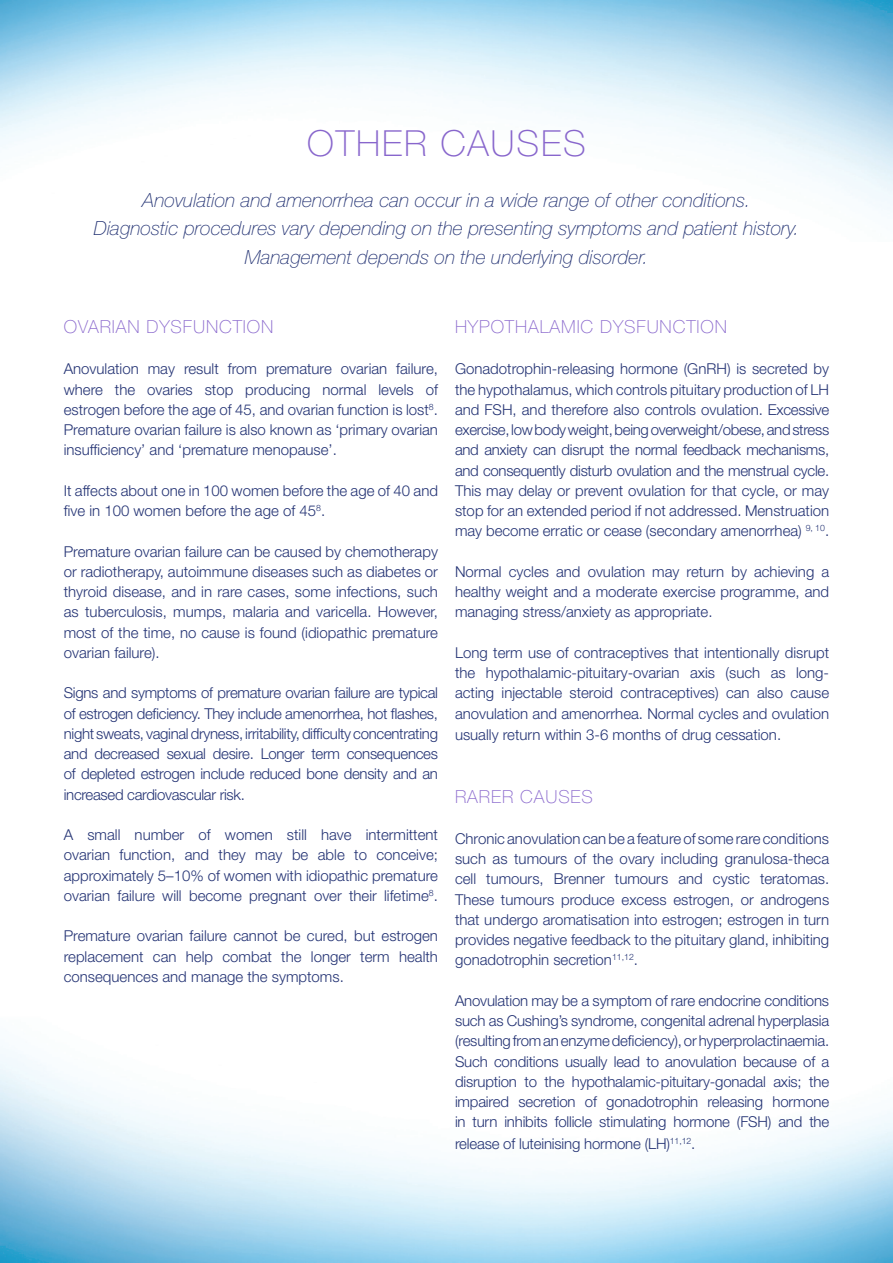
<style>
.page{position:relative;width:893px;height:1263px;background:#fff}
.page>*{position:absolute;margin:0;border:0;box-sizing:border-box;transform-origin:0 0}
.t1{font:100 36px "Helvetica Neue";letter-spacing:.05em;color:#86c}
.t2{font:italic 100 19.5px "Helvetica Neue";color:#243374}
.t3{font:100 18px "Helvetica Neue";letter-spacing:.05em;color:#86c}
.t4{font:300 15px/20.2px "Helvetica Neue LT Std";color:#243374;text-align:justify}
</style>
<div class="page">
<img style="left:0;top:0;width:893px;height:1263px">
<p class="t1" style="left:307px;top:123px;width:280px">OTHER CAUSES</p>
<p class="t2" style="left:142px;top:189px;width:609px">Anovulation and amenorrhea can occur in a wide range of other conditions.</p>
<p class="t2" style="left:94px;top:217px;width:707px">Diagnostic procedures vary depending on the presenting symptoms and patient history.</p>
<p class="t2" style="left:245px;top:246px;width:405px">Management depends on the underlying disorder.</p>
<p class="t3" style="left:64px;top:316px;width:211px">OVARIAN DYSFUNCTION</p>
<p class="t4" style="left:64px;top:359px;width:376px">Anovulation may result from premature ovarian failure, where the ovaries stop producing normal levels of estrogen before the age of 45, and ovarian function is lost<sup>8</sup>.<br>Premature ovarian failure is also known as ‘primary ovarian insufficiency’ and ‘premature menopause’.</p>
<p class="t4" style="left:64px;top:480px;width:376px">It affects about one in 100 women before the age of 40 and five in 100 women before the age of 45<sup>8</sup>.</p>
<p class="t4" style="left:64px;top:541px;width:376px">Premature ovarian failure can be caused by chemotherapy or radiotherapy, autoimmune diseases such as diabetes or thyroid disease, and in rare cases, some infections, such as tuberculosis, mumps, malaria and varicella. However, most of the time, no cause is found (idiopathic premature ovarian failure).</p>
<p class="t4" style="left:64px;top:683px;width:376px">Signs and symptoms of premature ovarian failure are typical of estrogen deficiency. They include amenorrhea, hot flashes, night sweats, vaginal dryness, irritability, difficulty concentrating and decreased sexual desire. Longer term consequences of depleted estrogen include reduced bone density and an increased cardiovascular risk.</p>
<p class="t4" style="left:64px;top:824px;width:376px">A small number of women still have intermittent ovarian function, and they may be able to conceive; approximately 5–10% of women with idiopathic premature ovarian failure will become pregnant over their lifetime<sup>8</sup>.</p>
<p class="t4" style="left:64px;top:926px;width:376px">Premature ovarian failure cannot be cured, but estrogen replacement can help combat the longer term health consequences and manage the symptoms.</p>
<p class="t3" style="left:455px;top:316px;width:273px">HYPOTHALAMIC DYSFUNCTION</p>
<p class="t4" style="left:455px;top:359px;width:376px">Gonadotrophin-releasing hormone (GnRH) is secreted by the hypothalamus, which controls pituitary production of LH and FSH, and therefore also controls ovulation. Excessive exercise, low body weight, being overweight/obese, and stress and anxiety can disrupt the normal feedback mechanisms, and consequently disturb ovulation and the menstrual cycle.<br>This may delay or prevent ovulation for that cycle, or may stop for an extended period if not addressed. Menstruation may become erratic or cease (secondary amenorrhea) <sup>9,</sup> <sup>10</sup>.</p>
<p class="t4" style="left:455px;top:561px;width:376px">Normal cycles and ovulation may return by achieving a healthy weight and a moderate exercise programme, and managing stress/anxiety as appropriate.</p>
<p class="t4" style="left:455px;top:642px;width:376px">Long term use of contraceptives that intentionally disrupt the hypothalamic-pituitary-ovarian axis (such as long&shy;acting injectable steroid contraceptives) can also cause anovulation and amenorrhea. Normal cycles and ovulation usually return within 3-6 months of drug cessation.</p>
<p class="t3" style="left:455px;top:786px;width:139px">RARER CAUSES</p>
<p class="t4" style="left:455px;top:828px;width:376px">Chronic anovulation can be a feature of some rare conditions such as tumours of the ovary including granulosa-theca cell tumours, Brenner tumours and cystic teratomas.<br>These tumours produce excess estrogen, or androgens that undergo aromatisation into estrogen; estrogen in turn provides negative feedback to the pituitary gland, inhibiting gonadotrophin secretion<sup>11,12</sup>.</p>
<p class="t4" style="left:455px;top:990px;width:376px">Anovulation may be a symptom of rare endocrine conditions such as Cushing’s syndrome, congenital adrenal hyperplasia (resulting from an enzyme deficiency), or hyperprolactinaemia.<br>Such conditions usually lead to anovulation because of a disruption to the hypothalamic-pituitary-gonadal axis; the impaired secretion of gonadotrophin releasing hormone in turn inhibits follicle stimulating hormone (FSH) and the release of luteinising hormone (LH)<sup>11,12</sup>.</p>
</div>
